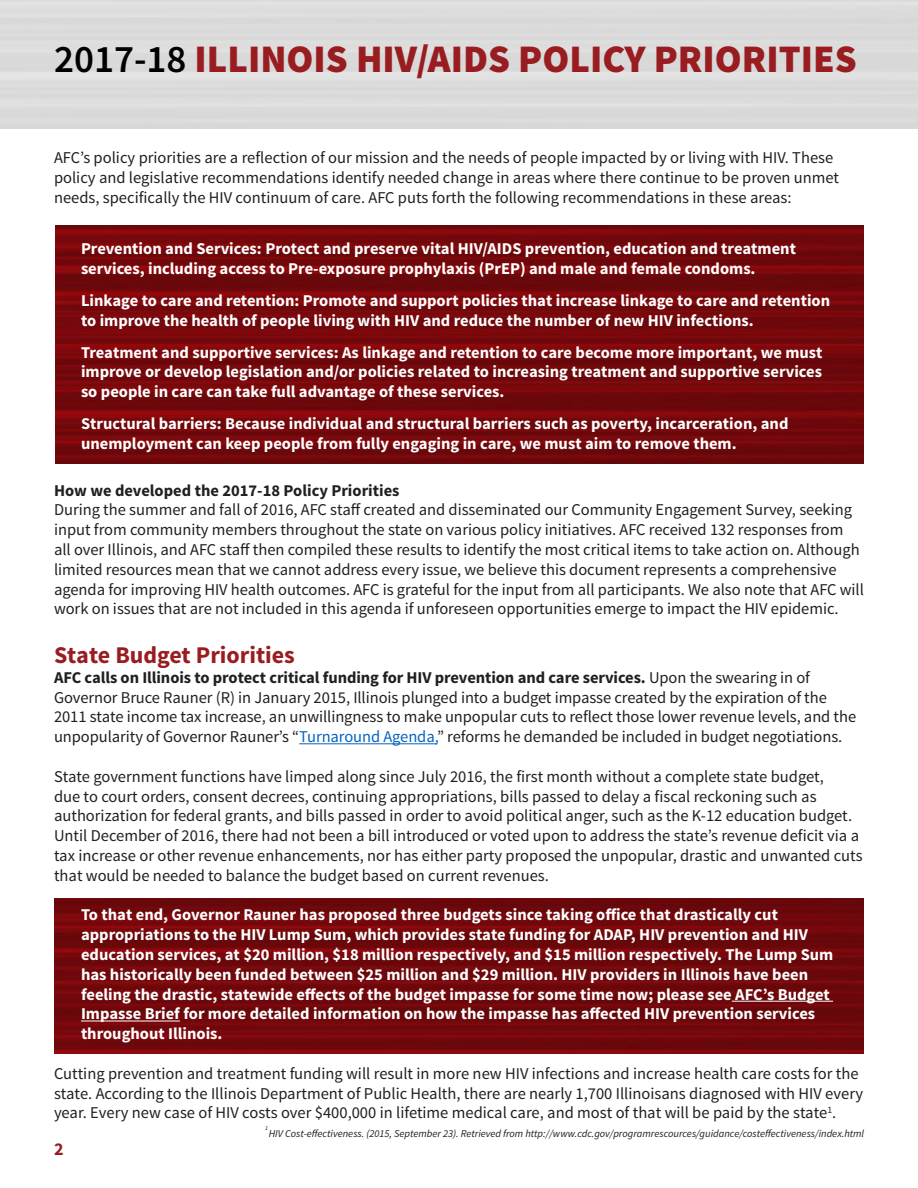
<style>
.page{position:relative;width:918px;height:1188px;background:#fff}
.page>*{position:absolute;margin:0;border:0;box-sizing:border-box;transform-origin:0 0}
.t1{font:900 39px "Source Sans Pro";color:#991d20}
.t2{font:700 24px "Source Sans Pro";color:#991d20}
.t3{font:700 18px "Source Sans Pro";color:#991d20}
.t4{font:16.5px/19.8px "Source Sans Pro";color:#231f20}
.t5{font:700 16.5px/19.8px "Source Sans Pro";color:#fff}
.t6{font:700 16.5px "Source Sans Pro";color:#231f20}
.Default{font:italic 10.5px "Source Sans Pro";color:#211e1f}
.Default-2{font:italic 6.15px "Source Sans Pro";color:#211d1e}
.s1{font-weight:600;color:#000}
.s2{font-weight:700}
.s3{color:#0563c1}
</style>
<div class="page">
<img style="left:54px;top:898px;width:810px;height:156px">
<img style="left:56px;top:225px;width:808px;height:238px">
<hr style="left:299px;top:743px;width:138px;height:1px;background:#0563c1">
<hr style="left:732px;top:1001px;width:101px;height:1px;background:#fff">
<hr style="left:81px;top:1021px;width:99px;height:1px;background:#fff">
<p class="t1" style="left:54px;top:34px;width:804px"><span class="s1">2017-18</span> ILLINOIS HIV/AIDS POLICY PRIORITIES</p>
<p class="t4" style="left:54px;top:148px;width:787px">AFC’s policy priorities are a reflection of our mission and the needs of people impacted by or living with HIV. These policy and legislative recommendations identify needed change in areas where there continue to be proven unmet needs, specifically the HIV continuum of care. AFC puts forth the following recommendations in these areas:</p>
<p class="t5" style="left:81px;top:240px;width:716px">Prevention and Services: Protect and preserve vital HIV/AIDS prevention, education and treatment services, including access to Pre-exposure prophylaxis (PrEP) and male and female condoms.</p>
<p class="t5" style="left:81px;top:291px;width:751px">Linkage to care and retention: Promote and support policies that increase linkage to care and retention to improve the health of people living with HIV and reduce the number of new HIV infections.</p>
<p class="t5" style="left:81px;top:343px;width:743px;text-align:justify">Treatment and supportive services: As linkage and retention to care become more important, we must improve or develop legislation and/or policies related to increasing treatment and supportive services so people in care can take full advantage of these services.</p>
<p class="t5" style="left:81px;top:414px;width:709px">Structural barriers: Because individual and structural barriers such as poverty, incarceration, and unemployment can keep people from fully engaging in care, we must aim to remove them.</p>
<p class="t6" style="left:54px;top:479px;width:347px">How we developed the 2017-18 Policy Priorities</p>
<p class="t4" style="left:54px;top:500px;width:812px">During the summer and fall of 2016, AFC staff created and disseminated our Community Engagement Survey, seeking input from community members throughout the state on various policy initiatives. AFC received 132 responses from all over Illinois, and AFC staff then compiled these results to identify the most critical items to take action on. Although limited resources mean that we cannot address every issue, we believe this document represents a comprehensive agenda for improving HIV health outcomes. AFC is grateful for the input from all participants. We also note that AFC will work on issues that are not included in this agenda if unforeseen opportunities emerge to impact the HIV epidemic.</p>
<p class="t2" style="left:54px;top:640px;width:242px">State Budget Priorities</p>
<p class="t4" style="left:54px;top:668px;width:804px"><span class="s2">AFC calls on Illinois to protect critical funding for HIV prevention and care services.</span> Upon the swearing in of Governor Bruce Rauner (R) in January 2015, Illinois plunged into a budget impasse created by the expiration of the 2011 state income tax increase, an unwillingness to make unpopular cuts to reflect those lower revenue levels, and the unpopularity of Governor Rauner’s “<span class="s3">Turnaround Agenda,</span>” reforms he demanded be included in budget negotiations.</p>
<p class="t4" style="left:54px;top:767px;width:810px">State government functions have limped along since July 2016, the first month without a complete state budget,<br>due to court orders, consent decrees, continuing appropriations, bills passed to delay a fiscal reckoning such as authorization for federal grants, and bills passed in order to avoid political anger, such as the K-12 education budget.<br>Until December of 2016, there had not been a bill introduced or voted upon to address the state’s revenue deficit via a tax increase or other revenue enhancements, nor has either party proposed the unpopular, drastic and unwanted cuts that would be needed to balance the budget based on current revenues.</p>
<p class="t5" style="left:81px;top:906px;width:754px">To that end, Governor Rauner has proposed three budgets since taking office that drastically cut appropriations to the HIV Lump Sum, which provides state funding for ADAP, HIV prevention and HIV education services, at $20 million, $18 million respectively, and $15 million respectively. The Lump Sum has historically been funded between $25 million and $29 million. HIV providers in Illinois have been feeling the drastic, statewide effects of the budget impasse for some time now; please see AFC’s Budget Impasse Brief for more detailed information on how the impasse has affected HIV prevention services throughout Illinois.</p>
<p class="t4" style="left:54px;top:1064px;width:811px">Cutting prevention and treatment funding will result in more new HIV infections and increase health care costs for the state. According to the Illinois Department of Public Health, there are nearly 1,700 Illinoisans diagnosed with HIV every year. Every new case of HIV costs over $400,000 in lifetime medical care, and most of that will be paid by the state<sup>1</sup>.</p>
<p class="t3" style="left:54px;top:1137px;width:11px">2</p>
<p class="Default-2" style="left:265px;top:1124px;width:4px">1</p>
<p class="Default" style="left:269px;top:1127px;width:597px">HIV Cost-effectiveness. (2015, September 23). Retrieved from http://www.cdc.gov/programrescources/guidance/costeffectiveness/index.html</p>
</div>
